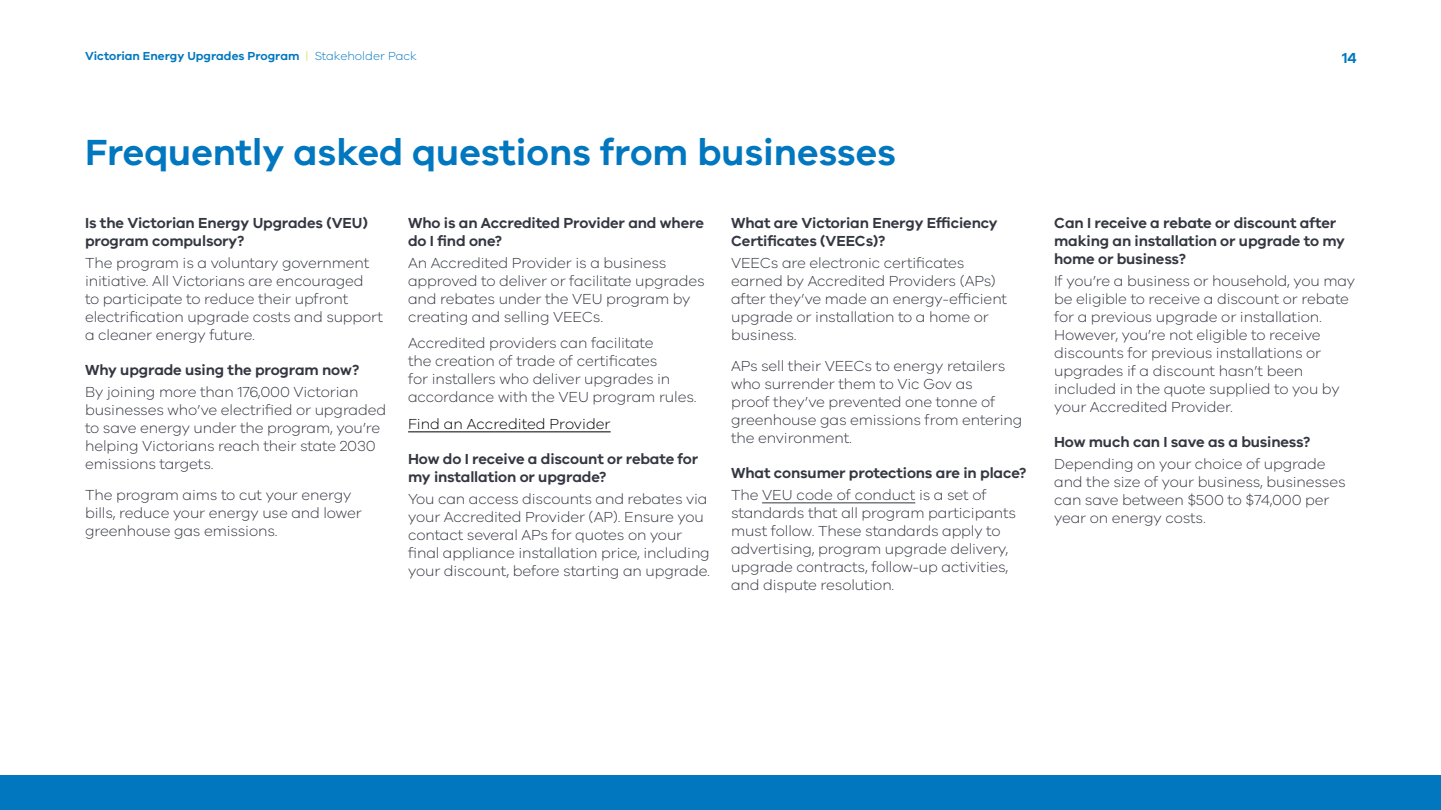
<style>
.page{position:relative;width:1441px;height:810px;background:#fff}
.page>*{position:absolute;margin:0;border:0;box-sizing:border-box;transform-origin:0 0}
.t1{font:600 37.5px "VIC";color:#0077be}
.t2{font:300 15px/18px "VIC";letter-spacing:-.01em;color:#343741}
.t3{font:600 15px/18px "VIC";letter-spacing:-.01em;color:#343741}
.t4{font:300 15px "VIC";color:#000}
.t5{font:600 15px "VIC";color:#0077be}
.t6{font:600 12px "VIC";color:#0077be}
.s1{font-weight:300;color:#cadb2e}
.s2{font-weight:300}
</style>
<div class="page">
<div style="left:0;top:776px;width:1440px;height:34px;background:#0077be"></div>
<hr style="left:408px;top:432px;width:202px;height:1px;background:#000">
<hr style="left:762px;top:503px;width:153px;height:1px;background:#343741">
<p class="t6" style="left:85px;top:48px;width:333px">Victorian Energy Upgrades Program <span class="s1">|</span> <span class="s2">Stakeholder Pack</span></p>
<p class="t5" style="left:1341px;top:49px;width:16px">14</p>
<h1 class="t1" style="left:85px;top:130px;width:812px">Frequently asked questions from businesses</h1>
<p class="t3" style="left:85px;top:213px;width:284px">Is the Victorian Energy Upgrades (VEU) program compulsory?</p>
<p class="t2" style="left:85px;top:253px;width:299px">The program is a voluntary government initiative. All Victorians are encouraged<br>to participate to reduce their upfront electrification upgrade costs and support a cleaner energy future.</p>
<p class="t3" style="left:85px;top:360px;width:276px">Why upgrade using the program now?</p>
<p class="t2" style="left:85px;top:383px;width:303px">By joining more than 176,000 Victorian businesses who’ve electrified or upgraded to save energy under the program, you’re helping Victorians reach their state 2030 emissions targets.</p>
<p class="t2" style="left:85px;top:485px;width:278px">The program aims to cut your energy bills, reduce your energy use and lower greenhouse gas emissions.</p>
<p class="t3" style="left:408px;top:213px;width:297px">Who is an Accredited Provider and where do I find one?</p>
<p class="t2" style="left:408px;top:253px;width:298px">An Accredited Provider is a business approved to deliver or facilitate upgrades and rebates under the VEU program by creating and selling VEECs.</p>
<p class="t2" style="left:408px;top:334px;width:290px">Accredited providers can facilitate<br>the creation of trade of certificates<br>for installers who deliver upgrades in accordance with the VEU program rules.</p>
<p class="t4" style="left:408px;top:415px;width:204px">Find an Accredited Provider</p>
<p class="t3" style="left:408px;top:449px;width:292px">How do I receive a discount or rebate for my installation or upgrade?</p>
<p class="t2" style="left:408px;top:490px;width:303px">You can access discounts and rebates via your Accredited Provider (AP). Ensure you contact several APs for quotes on your final appliance installation price, including your discount, before starting an upgrade.</p>
<p class="t3" style="left:731px;top:213px;width:268px">What are Victorian Energy Efficiency<br>Certificates (VEECs)?</p>
<p class="t2" style="left:731px;top:253px;width:277px">VEECs are electronic certificates earned by Accredited Providers (APs) after they’ve made an energy-efficient upgrade or installation to a home or business.</p>
<p class="t2" style="left:731px;top:356px;width:293px">APs sell their VEECs to energy retailers who surrender them to Vic Gov as<br>proof they’ve prevented one tonne of greenhouse gas emissions from entering the environment.</p>
<p class="t3" style="left:731px;top:463px;width:297px">What consumer protections are in place?</p>
<p class="t2" style="left:731px;top:485px;width:286px">The VEU code of conduct is a set of standards that all program participants must follow. These standards apply to advertising, program upgrade delivery, upgrade contracts, follow-up activities, and dispute resolution.</p>
<p class="t3" style="left:1054px;top:213px;width:292px">Can I receive a rebate or discount after making an installation or upgrade to my home or business?</p>
<p class="t2" style="left:1054px;top:271px;width:302px">If you’re a business or household, you may be eligible to receive a discount or rebate for a previous upgrade or installation.<br>However, you’re not eligible to receive discounts for previous installations or upgrades if a discount hasn’t been included in the quote supplied to you by your Accredited Provider.</p>
<p class="t3" style="left:1054px;top:432px;width:258px">How much can I save as a business?</p>
<p class="t2" style="left:1054px;top:455px;width:293px">Depending on your choice of upgrade and the size of your business, businesses can save between $500 to $74,000 per year on energy costs.</p>
</div>
